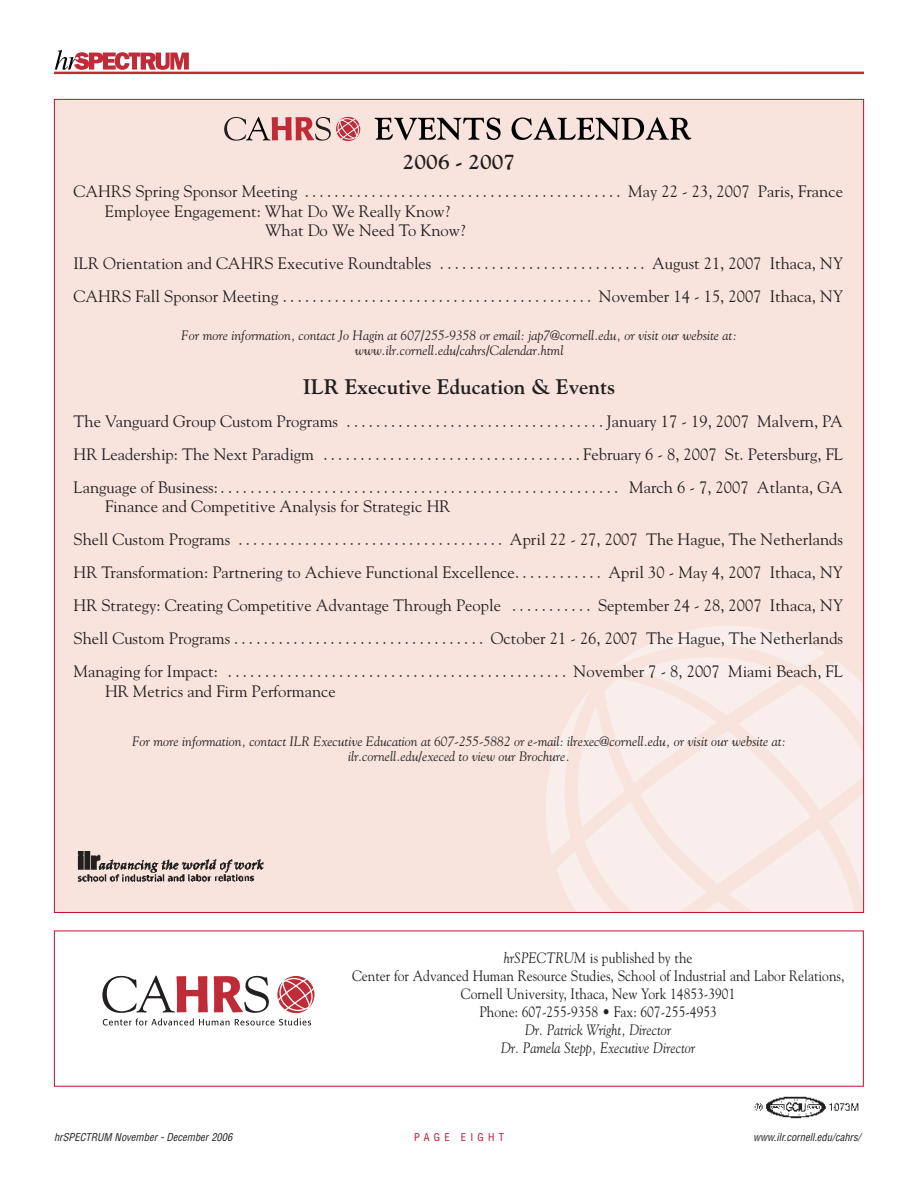
<style>
.page{position:relative;width:918px;height:1188px;background:#fff}
.page>*{position:absolute;margin:0;border:0;box-sizing:border-box;transform-origin:0 0}
.t1{font:700 21px "Goudy";color:#231f20}
.t2{font:16.5px/33px "Goudy";color:#231f20}
.t3{font:15px/18px "Goudy";color:#231f20;text-align:center;scale:.9 1}
.t4{font:italic 15px/18px "Goudy";color:#231f20;text-align:center;scale:.9 1}
.t5{font:italic 13.5px/15px "Goudy";color:#231f20;text-align:center}
.t6{font:italic condensed 10.5px "Helvetica";color:#231f20}
.t7{font:condensed 10.5px "Helvetica";letter-spacing:.4em;color:#c3102f}
.s1{font-style:italic}
</style>
<div class="page">
<hr style="left:54px;top:72px;width:810px;height:2px;background:#bf2b37">
<svg style="left:55px;top:50px;width:134px;height:20px"></svg>
<div style="left:54px;top:99px;width:810px;height:813px;background:#f8e3dd"></div>
<svg style="left:546px;top:626px;width:316px;height:285px"></svg>
<img style="left:77px;top:851px;width:187px;height:31px">
<svg style="left:224px;top:117px;width:137px;height:24px"></svg>
<svg style="left:375px;top:117px;width:126px;height:23px"></svg>
<svg style="left:512px;top:117px;width:179px;height:23px"></svg>
<svg style="left:102px;top:976px;width:213px;height:50px"></svg>
<img style="left:754px;top:1096px;width:105px;height:23px">
<p class="t1" style="left:403px;top:149px;width:114px">2006 - 2007</p>
<p class="t2" style="left:74px;top:175px;width:771px">CAHRS Spring Sponsor Meeting ........................................... May 22 - 23, 2007 Paris, France</p>
<p class="t2" style="left:105px;top:194px;width:347px">Employee Engagement: What Do We Really Know?</p>
<p class="t2" style="left:265px;top:214px;width:202px">What Do We Need To Know?</p>
<p class="t2" style="left:73px;top:247px;width:771px">ILR Orientation and CAHRS Executive Roundtables . . . . . . . . . . . . . . . . . . . . . . . . . . . . August 21, 2007 Ithaca, NY<br>CAHRS Fall Sponsor Meeting .......................................... November 14 - 15, 2007 Ithaca, NY</p>
<p class="t5" style="left:181px;top:327px;width:557px">For more information, contact Jo Hagin at 607/255-9358 or email: jap7@cornell.edu, or visit our website at: www.ilr.cornell.edu/cahrs/Calendar.html</p>
<p class="t1" style="left:303px;top:374px;width:314px">ILR Executive Education &amp; Events</p>
<p class="t2" style="left:74px;top:404px;width:771px;text-align:justify">The Vanguard Group Custom Programs . . . . . . . . . . . . . . . . . . . . . . . . . . . . . . . . . . . January 17 - 19, 2007 Malvern, PA HR Leadership: The Next Paradigm . . . . . . . . . . . . . . . . . . . . . . . . . . . . . . . . . . . February 6 - 8, 2007 St. Petersburg, FL Language of Business:...................................................... March 6 - 7, 2007 Atlanta, GA</p>
<p class="t2" style="left:74px;top:490px;width:771px;text-indent:32px">Finance and Competitive Analysis for Strategic HR<br>Shell Custom Programs . . . . . . . . . . . . . . . . . . . . . . . . . . . . . . . . . . . . April 22 - 27, 2007 The Hague, The Netherlands HR Transformation: Partnering to Achieve Functional Excellence. . . . . . . . . . . . April 30 - May 4, 2007 Ithaca, NY HR Strategy: Creating Competitive Advantage Through People . . . . . . . . . . . September 24 - 28, 2007 Ithaca, NY Shell Custom Programs . . . . . . . . . . . . . . . . . . . . . . . . . . . . . . . . . . October 21 - 26, 2007 The Hague, The Netherlands Managing for Impact: .............................................. November 7 - 8, 2007 Miami Beach, FL</p>
<p class="t2" style="left:105px;top:674px;width:232px">HR Metrics and Firm Performance</p>
<p class="t5" style="left:132px;top:734px;width:656px">For more information, contact ILR Executive Education at 607-255-5882 or e-mail: ilrexec@cornell.edu, or visit our website at: ilr.cornell.edu/execed to view our Brochure.</p>
<p class="t3" style="left:352px;top:949px;width:548px"><span class="s1">hrSPECTRUM</span> is published by the<br>Center for Advanced Human Resource Studies, School of Industrial and Labor Relations, Cornell University, Ithaca, New York 14853-3901<br>Phone: 607-255-9358 • Fax: 607-255-4953</p>
<p class="t4" style="left:501px;top:1021px;width:217px">Dr. Patrick Wright, Director<br>Dr. Pamela Stepp, Executive Director</p>
<p class="t6" style="left:54px;top:1131px;width:180px">hrSPECTRUM November - December 2006</p>
<p class="t7" style="left:414px;top:1131px;width:91px">PAGE EIGHT</p>
<p class="t6" style="left:753px;top:1131px;width:109px">www.ilr.cornell.edu/cahrs/</p>
</div>
